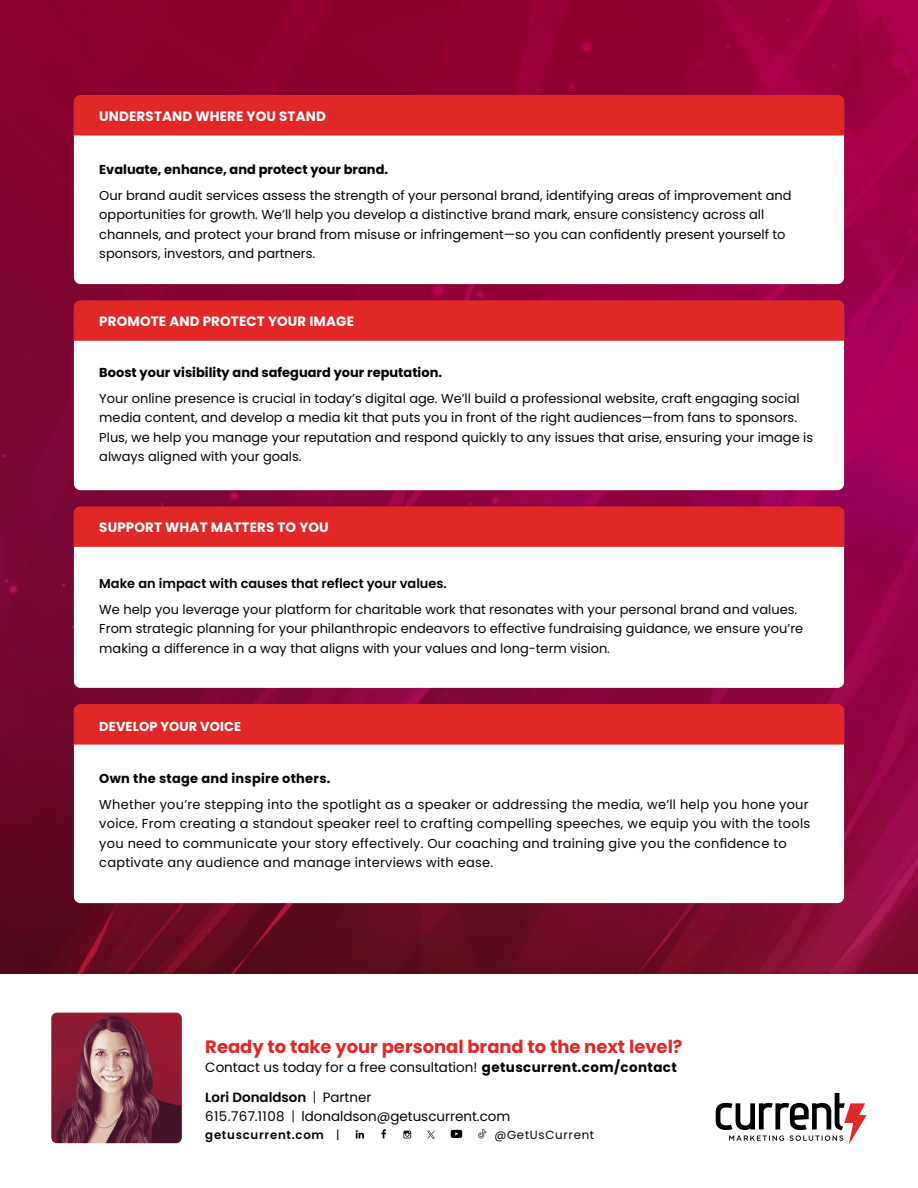
<style>
.page{position:relative;width:918px;height:1188px;background:#fff}
.page>*{position:absolute;margin:0;border:0;box-sizing:border-box;transform-origin:0 0}
.t1{font:700 18px "Poppins";color:#e12827}
.t2{font:13.5px/19.4px "Poppins";color:#000}
.t3{font:700 13.5px "Poppins";letter-spacing:.01em;color:#fff}
.t4{font:12.9px/19.5px "Poppins";color:#000}
.t5{font:12.9px/19.5px "Poppins";letter-spacing:.02em;color:#000}
.t6{font:700 12.9px "Poppins";color:#000}
.t7{font:600 12.9px "Poppins";color:#000}
.t8{font:700 12.9px "Poppins";letter-spacing:.02em;color:#000}
.t9{font:700 12.9px "Poppins";letter-spacing:.01em;color:#fff}
.t10{font:600 11.7px "Poppins";letter-spacing:.06em;color:#000}
.t11{font:11.7px "Poppins";letter-spacing:.06em;color:#000}
.s1{font-weight:700}
.s2{font-weight:600}
.s3{font-weight:300}
.s4{font-weight:400}
</style>
<div class="page">
<img style="left:0;top:0;width:918px;height:974px">
<svg style="left:716px;top:1093px;width:151px;height:52px"></svg>
<div style="left:74px;top:507px;width:770px;height:181px;background:#fff;border-radius:6px"></div>
<div style="left:74px;top:506px;width:770px;height:41px;background:#e12827"></div>
<div style="left:74px;top:705px;width:770px;height:198px;background:#fff;border-radius:6px"></div>
<div style="left:74px;top:704px;width:770px;height:41px;background:#e12827"></div>
<div style="left:74px;top:301px;width:770px;height:189px;background:#fff;border-radius:6px"></div>
<div style="left:74px;top:300px;width:770px;height:41px;background:#e12827"></div>
<div style="left:74px;top:96px;width:770px;height:188px;background:#fff;border-radius:6px"></div>
<div style="left:74px;top:95px;width:770px;height:40px;background:#e12827"></div>
<svg style="left:478px;top:1129px;width:8px;height:9px"></svg>
<svg style="left:356px;top:1130px;width:8px;height:8px"></svg>
<svg style="left:381px;top:1129px;width:5px;height:9px"></svg>
<svg style="left:403px;top:1131px;width:8px;height:7px"></svg>
<svg style="left:451px;top:1130px;width:11px;height:8px"></svg>
<svg style="left:427px;top:1131px;width:8px;height:8px"></svg>
<img style="left:51px;top:1013px;width:131px;height:130px">
<p class="t3" style="left:99px;top:108px;width:228px">UNDERSTAND WHERE YOU STAND</p>
<p class="t6" style="left:99px;top:162px;width:290px">Evaluate, enhance, and protect your brand.</p>
<p class="t4" style="left:99px;top:186px;width:694px">Our brand audit services assess the strength of your personal brand, identifying areas of improvement and opportunities for growth. We’ll help you develop a distinctive brand mark, ensure consistency across all channels, and protect your brand from misuse or infringement—so you can confidently present yourself to sponsors, investors, and partners.</p>
<p class="t3" style="left:99px;top:313px;width:256px">PROMOTE AND PROTECT YOUR IMAGE</p>
<p class="t6" style="left:99px;top:365px;width:344px">Boost your visibility and safeguard your reputation.</p>
<p class="t4" style="left:99px;top:388px;width:715px">Your online presence is crucial in today’s digital age. We’ll build a professional website, craft engaging social media content, and develop a media kit that puts you in front of the right audiences—from fans to sponsors.<br>Plus, we help you manage your reputation and respond quickly to any issues that arise, ensuring your image is always aligned with your goals.</p>
<p class="t3" style="left:99px;top:519px;width:231px">SUPPORT WHAT MATTERS TO YOU</p>
<p class="t7" style="left:99px;top:576px;width:349px">Make an impact with causes that reflect your values.</p>
<p class="t4" style="left:99px;top:599px;width:705px">We help you leverage your platform for charitable work that resonates with your personal brand and values.<br>From strategic planning for your philanthropic endeavors to effective fundraising guidance, we ensure you’re making a difference in a way that aligns with your values and long-term vision.</p>
<p class="t9" style="left:99px;top:719px;width:143px">DEVELOP YOUR VOICE</p>
<p class="t8" style="left:99px;top:771px;width:233px">Own the stage and inspire others.</p>
<p class="t5" style="left:99px;top:794px;width:712px">Whether you’re stepping into the spotlight as a speaker or addressing the media, we’ll help you hone your voice. From creating a standout speaker reel to crafting compelling speeches, we equip you with the tools you need to communicate your story effectively. Our coaching and training give you the confidence to captivate any audience and manage interviews with ease.</p>
<h1 class="t1" style="left:205px;top:1036px;width:479px">Ready to take your personal brand to the next level?</h1>
<p class="t2" style="left:205px;top:1058px;width:473px">Contact us today for a free consultation! <span class="s1">getuscurrent.com/contact</span></p>
<p class="t2" style="left:205px;top:1088px;width:307px"><span class="s2">Lori Donaldson</span> <span class="s3">|</span> Partner<br>615.767.1108 <span class="s3">|</span> ldonaldson@getuscurrent.com</p>
<p class="t10" style="left:205px;top:1128px;width:136px">getuscurrent.com <span class="s4">|</span></p>
<p class="t11" style="left:495px;top:1128px;width:101px">@GetUsCurrent</p>
</div>
